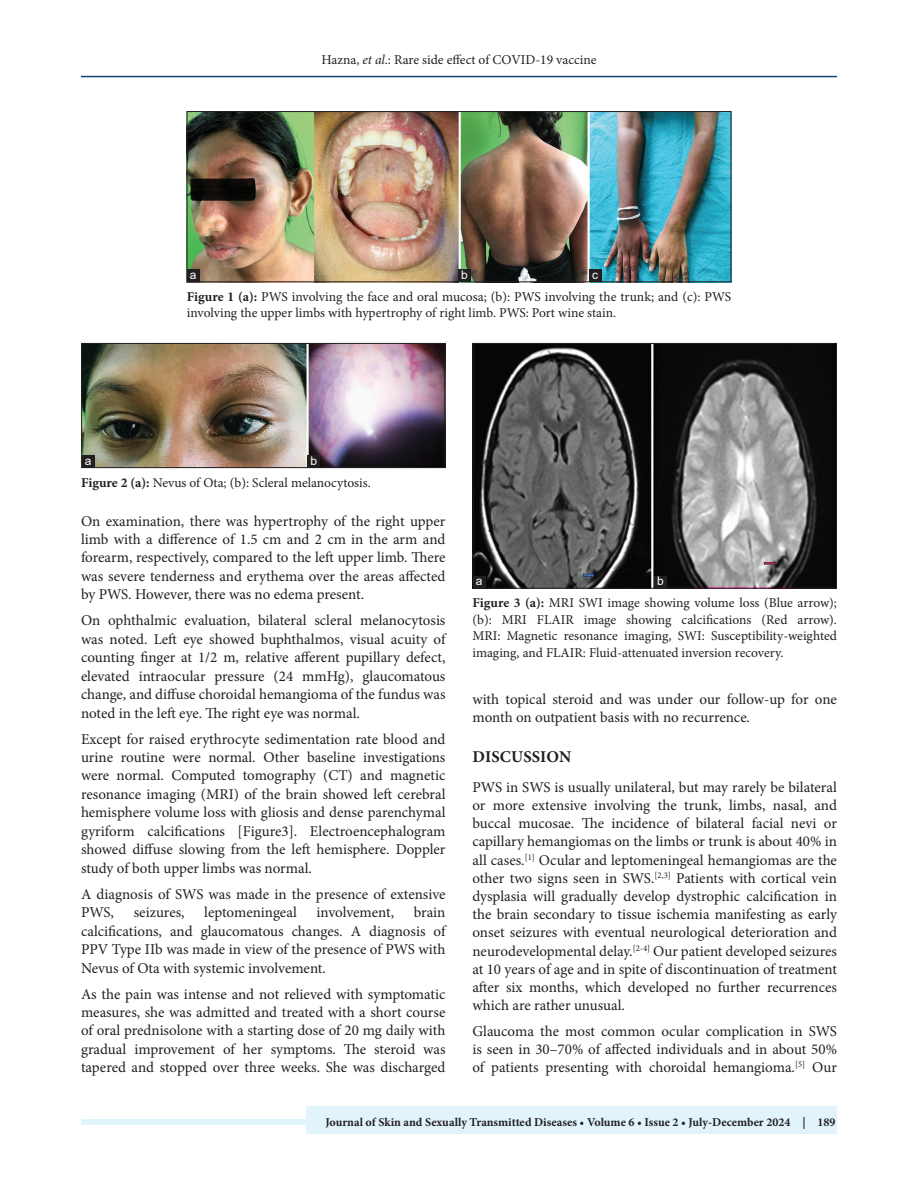
<style>
.page{position:relative;width:918px;height:1188px;background:#fff}
.page>*{position:absolute;margin:0;border:0;box-sizing:border-box;transform-origin:0 0}
.t1{font:700 16.5px "Minion Pro";letter-spacing:.01em;color:#231f20}
.TX{font:15px/18.5px "Minion Pro";letter-spacing:-.005em;color:#231f20;text-align:justify}
.FGC{font:13.5px/16.5px "Minion Pro";color:#231f20;text-align:justify}
.JF{font:700 12px "Minion Pro";color:#231f20}
.LABEL{font:12px "Arial";color:#fff}
.s1{font-style:italic}
.s2{font-weight:700}
</style>
<div class="page">
<hr style="left:81px;top:76px;width:756px;height:1px;background:#164077">
<div style="left:81px;top:1119px;width:756px;height:6px;background:#e1f4fc"></div>
<div style="left:306px;top:1106px;width:531px;height:28px;background:#e1f4fc"></div>
<img style="left:475px;top:345px;width:360px;height:241px">
<div style="left:473px;top:343px;width:364px;height:245px;border:1px solid #231f20"></div>
<div style="left:654px;top:576px;width:13px;height:12px;background:#231f20"></div>
<div style="left:473px;top:576px;width:13px;height:12px;background:#231f20"></div>
<img style="left:83px;top:345px;width:360px;height:121px">
<div style="left:81px;top:343px;width:364px;height:125px;border:1px solid #231f20"></div>
<div style="left:307px;top:455px;width:13px;height:13px;background:#231f20"></div>
<div style="left:82px;top:455px;width:12px;height:13px;background:#231f20"></div>
<img style="left:189px;top:113px;width:540px;height:167px">
<div style="left:187px;top:111px;width:544px;height:171px;border:1px solid #231f20"></div>
<div style="left:187px;top:269px;width:13px;height:13px;background:#231f20"></div>
<div style="left:458px;top:269px;width:13px;height:13px;background:#231f20"></div>
<div style="left:589px;top:269px;width:13px;height:13px;background:#231f20"></div>
<p class="FGC" style="left:321px;top:51px;width:277px">Hazna, <span class="s1">et al</span>.: Rare side effect of COVID-19 vaccine</p>
<p class="LABEL" style="left:190px;top:266px;width:8px">a</p>
<p class="LABEL" style="left:461px;top:266px;width:8px">b</p>
<p class="LABEL" style="left:592px;top:266px;width:7px">c</p>
<p class="FGC" style="left:187px;top:288px;width:546px"><span class="s2">Figure 1 (a):</span> PWS involving the face and oral mucosa; (b): PWS involving the trunk; and (c): PWS involving the upper limbs with hypertrophy of right limb. PWS: Port wine stain.</p>
<p class="LABEL" style="left:85px;top:453px;width:8px">a</p>
<p class="LABEL" style="left:310px;top:453px;width:8px">b</p>
<p class="FGC" style="left:81px;top:475px;width:291px"><span class="s2">Figure 2 (a):</span> Nevus of Ota; (b): Scleral melanocytosis.</p>
<p class="TX" style="left:81px;top:512px;width:366px">On examination, there was hypertrophy of the right upper limb with a difference of 1.5 cm and 2 cm in the arm and forearm, respectively, compared to the left upper limb. There was severe tenderness and erythema over the areas affected by PWS. However, there was no edema present.</p>
<p class="TX" style="left:81px;top:611px;width:366px">On ophthalmic evaluation, bilateral scleral melanocytosis was noted. Left eye showed buphthalmos, visual acuity of counting finger at 1/2 m, relative afferent pupillary defect, elevated intraocular pressure (24 mmHg), glaucomatous change, and diffuse choroidal hemangioma of the fundus was noted in the left eye. The right eye was normal.</p>
<p class="TX" style="left:81px;top:730px;width:366px">Except for raised erythrocyte sedimentation rate blood and urine routine were normal. Other baseline investigations were normal. Computed tomography (CT) and magnetic resonance imaging (MRI) of the brain showed left cerebral hemisphere volume loss with gliosis and dense parenchymal gyriform calcifications [Figure3]. Electroencephalogram showed diffuse slowing from the left hemisphere. Doppler study of both upper limbs was normal.</p>
<p class="TX" style="left:81px;top:885px;width:366px">A diagnosis of SWS was made in the presence of extensive<br>PWS,</p>
<p class="TX" style="left:81px;top:903px;width:366px;text-indent:333px">brain calcifications, and glaucomatous changes. A diagnosis of PPV Type IIb was made in view of the presence of PWS with Nevus of Ota with systemic involvement.</p>
<p class="TX" style="left:81px;top:985px;width:366px">As the pain was intense and not relieved with symptomatic measures, she was admitted and treated with a short course of oral prednisolone with a starting dose of 20 mg daily with gradual improvement of her symptoms. The steroid was tapered and stopped over three weeks. She was discharged</p>
<p class="TX" style="left:134px;top:903px;width:52px">seizures,</p>
<p class="TX" style="left:204px;top:903px;width:94px">leptomeningeal</p>
<p class="TX" style="left:316px;top:903px;width:79px">involvement,</p>
<p class="LABEL" style="left:476px;top:573px;width:8px">a</p>
<p class="LABEL" style="left:657px;top:573px;width:8px">b</p>
<p class="FGC" style="left:472px;top:595px;width:366px"><span class="s2">Figure 3 (a):</span> MRI SWI image showing volume loss (Blue arrow); (b): MRI FLAIR image showing calcifications (Red arrow).<br>MRI: Magnetic resonance imaging, SWI: Susceptibility-weighted imaging, and FLAIR: Fluid-attenuated inversion recovery.</p>
<p class="TX" style="left:472px;top:691px;width:366px">with topical steroid and was under our follow-up for one month on outpatient basis with no recurrence.</p>
<h1 class="t1" style="left:473px;top:745px;width:100px">DISCUSSION</h1>
<p class="TX" style="left:472px;top:778px;width:366px">PWS in SWS is usually unilateral, but may rarely be bilateral or more extensive involving the trunk, limbs, nasal, and buccal mucosae. The incidence of bilateral facial nevi or capillary hemangiomas on the limbs or trunk is about 40% in all cases.<sup>[1]</sup> Ocular and leptomeningeal hemangiomas are the other two signs seen in SWS.<sup>[2,3]</sup> Patients with cortical vein dysplasia will gradually develop dystrophic calcification in the brain secondary to tissue ischemia manifesting as early onset seizures with eventual neurological deterioration and neurodevelopmental delay.<sup>[2-4]</sup> Our patient developed seizures at 10 years of age and in spite of discontinuation of treatment after six months, which developed no further recurrences which are rather unusual.</p>
<p class="TX" style="left:472px;top:1022px;width:366px">Glaucoma the most common ocular complication in SWS is seen in 30–70% of affected individuals and in about 50% of patients presenting with choroidal hemangioma.<sup>[5]</sup> Our</p>
<p class="JF" style="left:326px;top:1113px;width:512px">Journal of Skin and Sexually Transmitted Diseases • Volume 6 • Issue 2 • July-December 2024 | 189</p>
</div>
